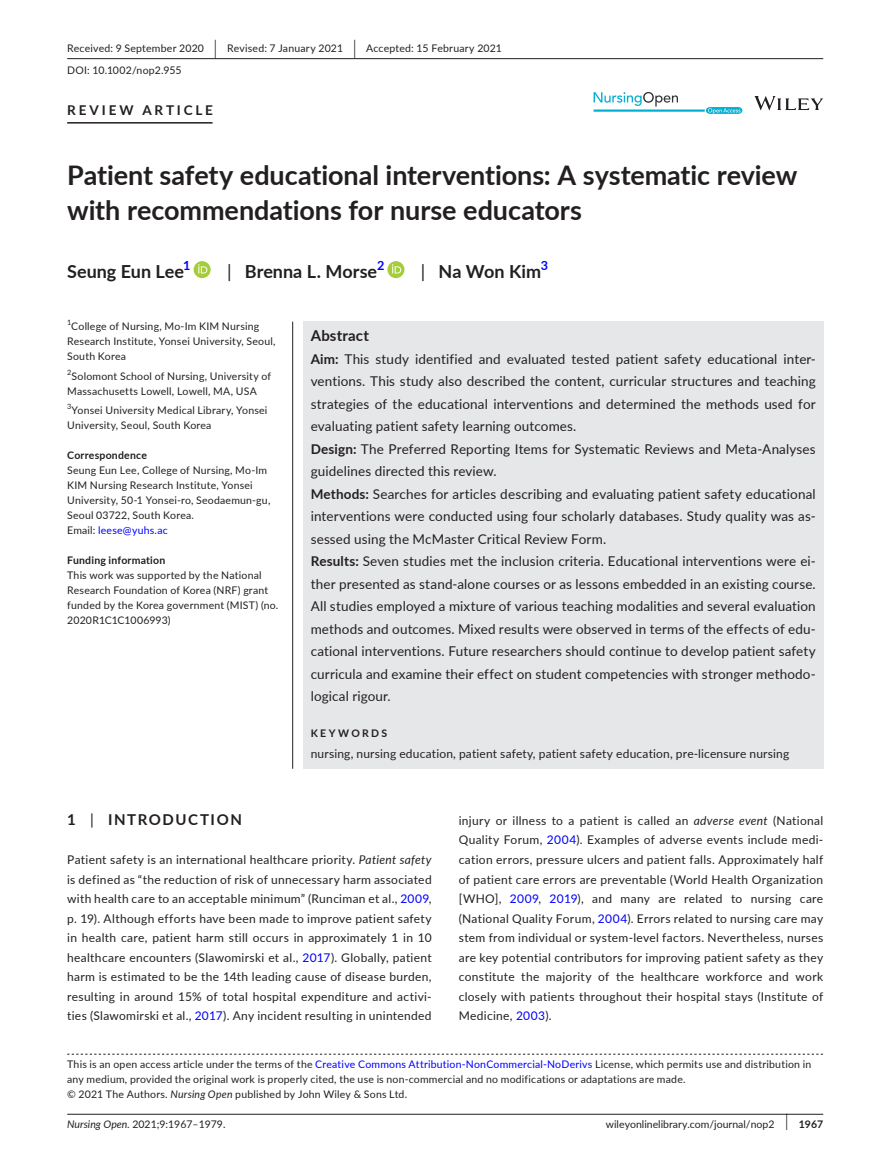
<style>
.page{position:relative;width:893px;height:1174px;background:#fff}
.page>*{position:absolute;margin:0;border:0;box-sizing:border-box;transform-origin:0 0}
.t1{font:700 27px/34.5px "Lato";letter-spacing:-.005em;color:#231f20}
.t2{font:700 18px "Lato";color:#231f20}
.t3{font:700 15px "Lato";letter-spacing:.1em;color:#231f20}
.t4{font:700 15px "Lato";letter-spacing:.015em;color:#231f20}
.t5{font:13.5px/22.5px "Lato";letter-spacing:.01em;color:#231f20}
.t6{font:700 13.5px "Lato";letter-spacing:.21em;color:#231f20}
.t7{font:700 12.6px "Lato";color:#00f}
.t8{font:12px/19.5px "Lato";letter-spacing:.025em;color:#231f20;text-align:justify}
.t9{font:10.5px/15px "Lato";letter-spacing:.02em;color:#231f20}
.t10{font:10.5px "Lato";color:#231f20}
.t11{font:700 10.5px "Lato";letter-spacing:.02em;color:#231f20}
.t12{font:700 10.5px "Lato";letter-spacing:.22em;color:#231f20}
.t13{font:7.35px "Lato";color:#231f20}
.s1{font-size:19.65px}
.s2{font-weight:400}
.s3{color:#00f}
.s4{font-weight:700}
.s5{font-style:italic}
.s6{font-size:17.4px}
</style>
<div class="page">
<hr style="left:67px;top:1113px;width:756px;height:1px;background:#231f20">
<svg style="left:754px;top:96px;width:69px;height:14px"></svg>
<svg style="left:594px;top:92px;width:148px;height:22px"></svg>
<hr style="left:67px;top:58px;width:756px;height:1px;background:#231f20">
<hr style="left:67px;top:122px;width:146px;height:2px;background:#231f20">
<svg style="left:194px;top:261px;width:17px;height:17px"></svg>
<svg style="left:198px;top:264px;width:9px;height:9px"></svg>
<svg style="left:387px;top:261px;width:17px;height:17px"></svg>
<svg style="left:392px;top:264px;width:9px;height:9px"></svg>
<svg style="left:67px;top:1053px;width:756px;height:1px"></svg>
<div style="left:303px;top:322px;width:520px;height:446px;background:#e6e7e9"></div>
<hr style="left:292px;top:322px;width:1px;height:446px;background:#231f20">
<p class="t9" style="left:67px;top:37px;width:436px;line-height:21.8px">Received: 9 September 2020 <span class="s1">|</span> Revised: 7 January 2021 <span class="s1">|</span> Accepted: 15 February 2021<br>DOI: 10.1002/nop2.955</p>
<p class="t6" style="left:67px;top:100px;width:147px">REVIEW ARTICLE</p>
<h1 class="t1" style="left:67px;top:157px;width:732px">Patient safety educational interventions: A systematic review with recommendations for nurse educators</h1>
<h2 class="t2" style="left:67px;top:258px;width:118px">Seung Eun Lee</h2>
<p class="t7" style="left:183px;top:256px;width:9px">1</p>
<h2 class="t2" style="left:227px;top:258px;width:152px"><span class="s2">|</span> Brenna L. Morse</h2>
<p class="t7" style="left:377px;top:256px;width:9px">2</p>
<h2 class="t2" style="left:421px;top:258px;width:122px"><span class="s2">|</span> Na Won Kim</h2>
<p class="t7" style="left:541px;top:256px;width:9px">3</p>
<p class="t13" style="left:67px;top:317px;width:6px">1</p>
<p class="t9" style="left:67px;top:318px;width:210px;text-indent:4px">College of Nursing, Mo-Im KIM Nursing<br>Research Institute, Yonsei University, Seoul,<br>South Korea</p>
<p class="t13" style="left:67px;top:367px;width:6px">2</p>
<p class="t9" style="left:67px;top:368px;width:206px;text-indent:4px">Solomont School of Nursing, University of<br>Massachusetts Lowell, Lowell, MA, USA</p>
<p class="t9" style="left:67px;top:402px;width:202px"><sup>3</sup>Yonsei University Medical Library, Yonsei<br>University, Seoul, South Korea</p>
<p class="t11" style="left:67px;top:447px;width:81px">Correspondence</p>
<p class="t9" style="left:67px;top:462px;width:205px">Seung Eun Lee, College of Nursing, Mo-Im KIM Nursing Research Institute, Yonsei University, 50-1 Yonsei-ro, Seodaemun-gu, Seoul 03722, South Korea.<br>Email: <span class="s3">leese@yuhs.ac</span></p>
<p class="t11" style="left:67px;top:552px;width:100px">Funding information</p>
<p class="t9" style="left:67px;top:567px;width:213px">This work was supported by the National Research Foundation of Korea (NRF) grant funded by the Korea government (MIST) (no.<br>2020R1C1C1006993)</p>
<p class="t4" style="left:311px;top:325px;width:60px">Abstract</p>
<p class="t5" style="left:311px;top:347px;width:507px"><span class="s4">Aim:</span> This study identified and evaluated tested patient safety educational inter&shy;ventions. This study also described the content, curricular structures and teaching strategies of the educational interventions and determined the methods used for evaluating patient safety learning outcomes.<br><span class="s4">Design:</span> The Preferred Reporting Items for Systematic Reviews and Meta-Analyses guidelines directed this review.<br><span class="s4">Methods:</span> Searches for articles describing and evaluating patient safety educational interventions were conducted using four scholarly databases. Study quality was as&shy;sessed using the McMaster Critical Review Form.<br><span class="s4">Results:</span> Seven studies met the inclusion criteria. Educational interventions were ei&shy;ther presented as stand-alone courses or as lessons embedded in an existing course.<br>All studies employed a mixture of various teaching modalities and several evaluation methods and outcomes. Mixed results were observed in terms of the effects of edu&shy;cational interventions. Future researchers should continue to develop patient safety curricula and examine their effect on student competencies with stronger methodo&shy;logical rigour.</p>
<p class="t12" style="left:311px;top:725px;width:78px">KEYWORDS</p>
<p class="t8" style="left:311px;top:743px;width:480px">nursing, nursing education, patient safety, patient safety education, pre-licensure nursing</p>
<p class="t3" style="left:67px;top:808px;width:176px">1 <span class="s2">|</span> INTRODUCTION</p>
<p class="t8" style="left:67px;top:849px;width:366px">Patient safety is an international healthcare priority. <span class="s5">Patient safety </span>is defined as “the reduction of risk of unnecessary harm associated with health care to an acceptable minimum” (Runciman et al., <span class="s3">2009</span>, p. 19). Although efforts have been made to improve patient safety in health care, patient harm still occurs in approximately 1 in 10 healthcare encounters (Slawomirski et al., <span class="s3">2017</span>). Globally, patient harm is estimated to be the 14th leading cause of disease burden, resulting in around 15% of total hospital expenditure and activi&shy;ties (Slawomirski et al., <span class="s3">2017</span>). Any incident resulting in unintended</p>
<p class="t8" style="left:459px;top:810px;width:366px">injury or illness to a patient is called an <span class="s5">adverse event</span> (National Quality Forum, <span class="s3">2004</span>). Examples of adverse events include medi&shy;cation errors, pressure ulcers and patient falls. Approximately half of patient care errors are preventable (World Health Organization [WHO], <span class="s3">2009</span>, <span class="s3">2019</span>), and many are related to nursing care (National Quality Forum, <span class="s3">2004</span>). Errors related to nursing care may stem from individual or system-level factors. Nevertheless, nurses are key potential contributors for improving patient safety as they constitute the majority of the healthcare workforce and work closely with patients throughout their hospital stays (Institute of Medicine, <span class="s3">2003</span>).</p>
<p class="t9" style="left:67px;top:1056px;width:746px">This is an open access article under the terms of the <span class="s3">Creative Commons Attribution-NonCommercial-NoDerivs</span> License, which permits use and distribution in any medium, provided the original work is properly cited, the use is non-commercial and no modifications or adaptations are made.<br>© 2021 The Authors. <span class="s5">Nursing Open</span> published by John Wiley &amp; Sons Ltd.</p>
<p class="t10" style="left:67px;top:1116px;width:160px"><span class="s5">Nursing Open.</span> 2021;9:1967–1979.</p>
<p class="t10" style="left:606px;top:1116px;width:219px">wileyonlinelibrary.com/journal/nop2 <span class="s6">|</span> <span class="s4">1967</span></p>
</div>
